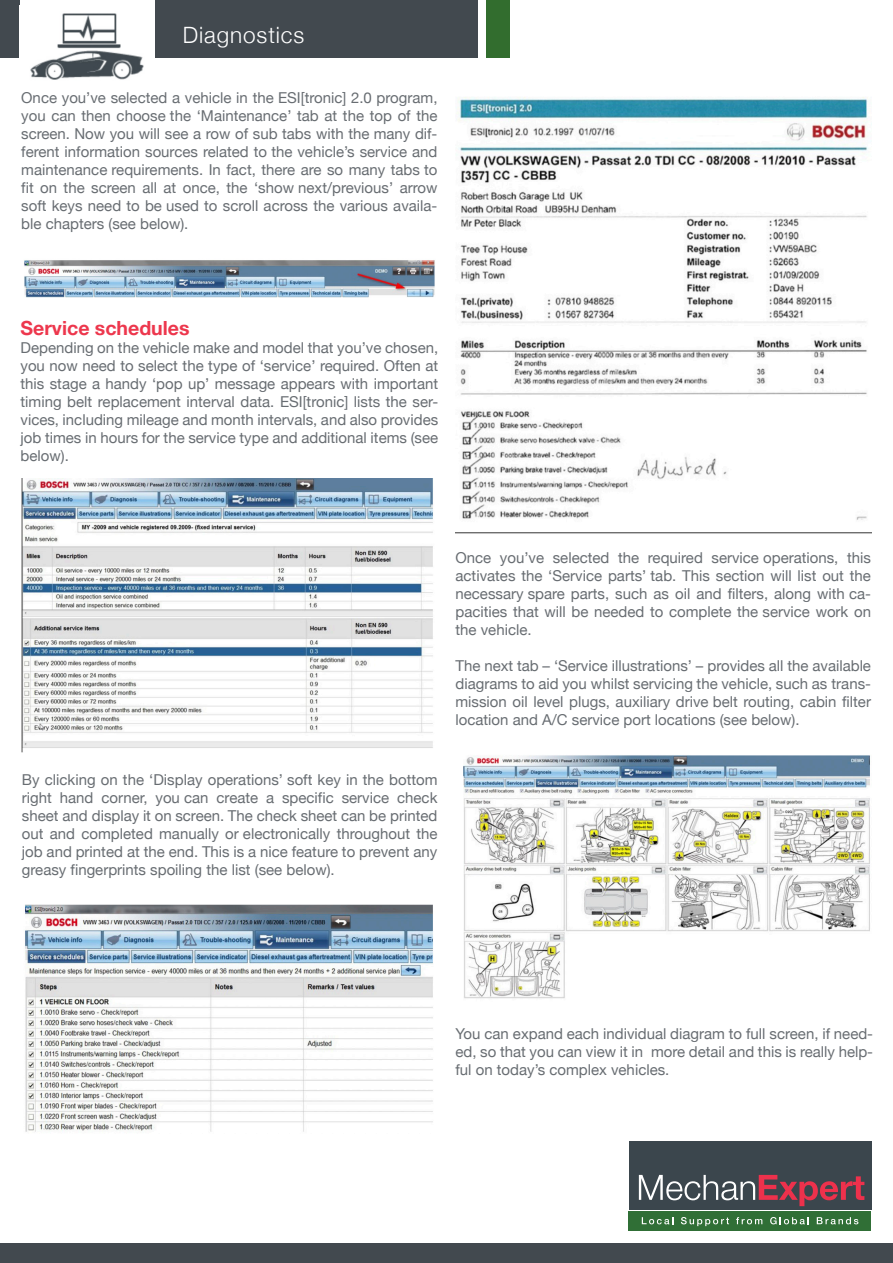
<style>
.page{position:relative;width:893px;height:1263px;background:#fff}
.page>*{position:absolute;margin:0;border:0;box-sizing:border-box;transform-origin:0 0}
.t1{font:300 22.5px "Helvetica Neue";letter-spacing:.04em;color:#fff}
.Headings{font:700 19.5px "Helvetica Neue";color:#ed374d}
.text{font:15px/18px "Helvetica Neue";color:#686d72;text-align:justify}
</style>
<div class="page">
<div style="left:0;top:0;width:478px;height:57px;background:#42494f"></div>
<div style="left:20px;top:0;width:135px;height:88px;background:#fff"></div>
<div style="left:629px;top:1141px;width:243px;height:68px;background:#3b464d"></div>
<div style="left:629px;top:1211px;width:242px;height:20px;background:#306f36"></div>
<svg style="left:639px;top:1174px;width:225px;height:32px"></svg>
<svg style="left:642px;top:1217px;width:31px;height:7px"></svg>
<svg style="left:681px;top:1217px;width:48px;height:9px"></svg>
<svg style="left:736px;top:1217px;width:26px;height:7px"></svg>
<svg style="left:770px;top:1217px;width:39px;height:7px"></svg>
<svg style="left:817px;top:1217px;width:41px;height:7px"></svg>
<div style="left:486px;top:0;width:23px;height:57px;background:#326d2e"></div>
<div style="left:0;top:1244px;width:893px;height:19px;background:#42494f"></div>
<img style="left:30px;top:13px;width:114px;height:67px">
<img style="left:24px;top:260px;width:411px;height:38px">
<img style="left:22px;top:478px;width:411px;height:275px">
<img style="left:25px;top:904px;width:408px;height:228px">
<img style="left:455px;top:97px;width:417px;height:437px">
<img style="left:463px;top:755px;width:407px;height:244px">
<h1 class="t1" style="left:183px;top:17px;width:123px">Diagnostics</h1>
<p class="text" style="left:21px;top:89px;width:418px">Once you’ve selected a vehicle in the ESI[tronic] 2.0 program, you can then choose the ‘Maintenance’ tab at the top of the screen. Now you will see a row of sub tabs with the many dif&shy;ferent information sources related to the vehicle’s service and maintenance requirements. In fact, there are so many tabs to fit on the screen all at once, the ‘show next/previous’ arrow soft keys need to be used to scroll across the various availa&shy;ble chapters (see below).</p>
<p class="Headings" style="left:21px;top:313px;width:171px">Service schedules</p>
<p class="text" style="left:21px;top:340px;width:419px">Depending on the vehicle make and model that you’ve chosen, you now need to select the type of ‘service’ required. Often at this stage a handy ‘pop up’ message appears with important timing belt replacement interval data. ESI[tronic] lists the ser&shy;vices, including mileage and month intervals, and also provides job times in hours for the service type and additional items (see below).</p>
<p class="text" style="left:455px;top:549px;width:417px">Once you’ve selected the required service operations, this activates the ‘Service parts’ tab. This section will list out the necessary spare parts, such as oil and filters, along with ca&shy;pacities that will be needed to complete the service work on the vehicle.</p>
<p class="text" style="left:455px;top:657px;width:417px">The next tab – ‘Service illustrations’ – provides all the available diagrams to aid you whilst servicing the vehicle, such as trans&shy;mission oil level plugs, auxiliary drive belt routing, cabin filter location and A/C service port locations (see below).</p>
<p class="text" style="left:22px;top:772px;width:417px">By clicking on the ‘Display operations’ soft key in the bottom right hand corner, you can create a specific service check sheet and display it on screen. The check sheet can be printed out and completed manually or electronically throughout the job and printed at the end. This is a nice feature to prevent any greasy fingerprints spoiling the list (see below).</p>
<p class="text" style="left:455px;top:1026px;width:419px">You can expand each individual diagram to full screen, if need&shy;ed, so that you can view it in more detail and this is really help&shy;ful on today’s complex vehicles.</p>
</div>
